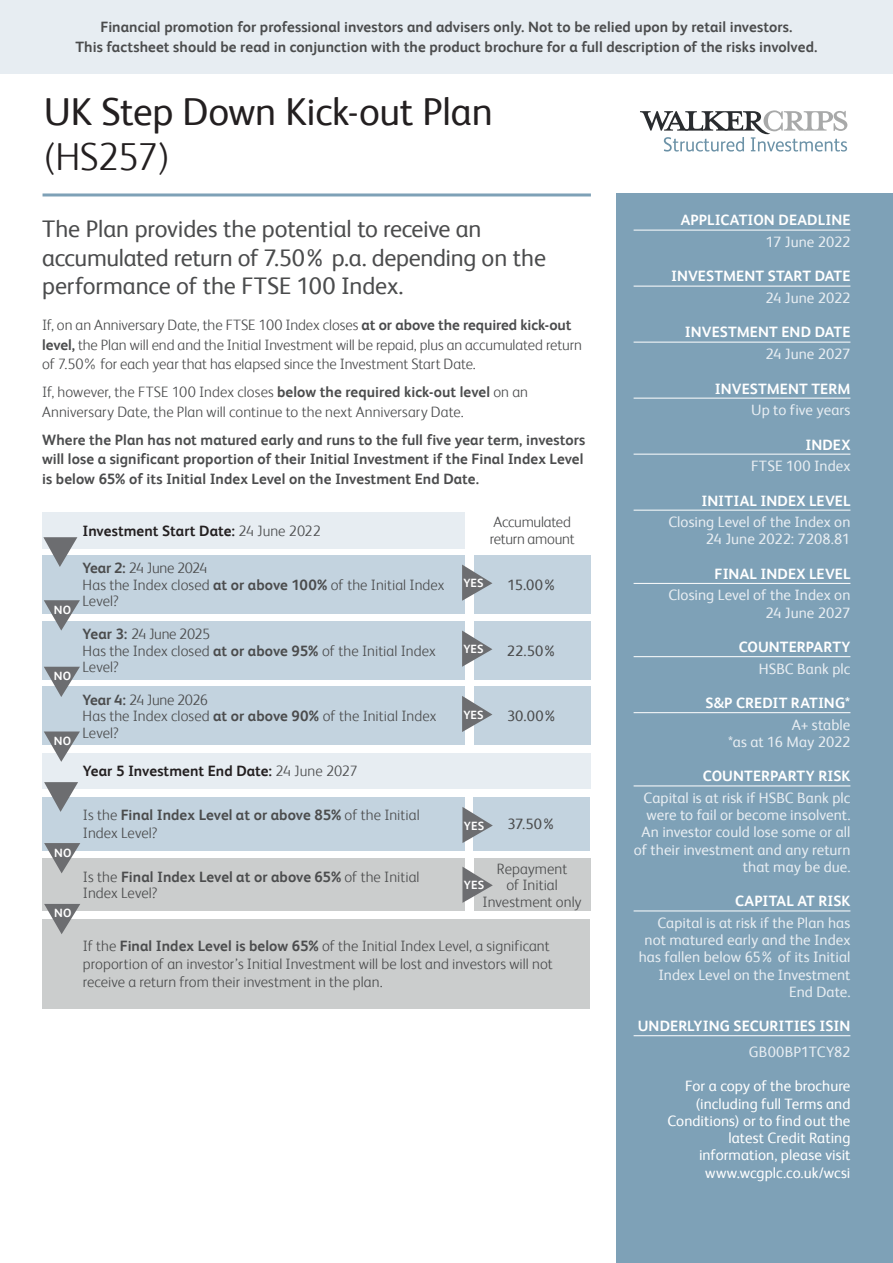
<style>
.page{position:relative;width:893px;height:1263px;background:#fff}
.page>*{position:absolute;margin:0;border:0;box-sizing:border-box;transform-origin:0 0}
.t1{font:39px "FS Albert";letter-spacing:-.005em;color:#231f20}
.t2{font:300 39px "FS Albert";letter-spacing:-.025em;color:#231f20}
.Introductory_paragra{font:24px/28.5px "FS Albert";letter-spacing:-.01em;color:#4b4c4d}
.Main_body_text{font:300 15px/16.5px "FS Albert";color:#4b4c4d}
.Summary_text{font:15px/17.2px "FS Albert";letter-spacing:.005em;color:#e7edf2;text-align:right}
.Main_body_text-2{font:700 15px/19.5px "FS Albert";letter-spacing:.005em;color:#4b4c4d}
.Summary_heading{font:700 15px "FS Albert";letter-spacing:.005em;color:#fff}
.Summary_text-2{font:15px/17.2px "FS Albert";letter-spacing:.005em;color:#fff;text-align:right}
.Main_body_text-3{font:700 15px "FS Albert";color:#231f20}
.Main_body_text-4{font:300 15px "FS Albert";letter-spacing:-.02em;color:#4b4c4d}
.Main_body_text-5{font:15px "FS Albert";letter-spacing:.005em;color:#4b4c4d}
.Main_body_text-6{font:700 12px "FS Albert";letter-spacing:.015em;color:#fff}
.s1{font-weight:700}
.s2{font-weight:300;color:#4b4c4d}
</style>
<div class="page">
<div style="left:617px;top:193px;width:276px;height:1070px;background:#7ea1b7"></div>
<hr style="left:634px;top:230px;width:216px;height:1px;background:#fff">
<hr style="left:634px;top:286px;width:216px;height:1px;background:#fff">
<hr style="left:634px;top:342px;width:216px;height:1px;background:#fff">
<hr style="left:634px;top:398px;width:216px;height:1px;background:#fff">
<hr style="left:634px;top:454px;width:216px;height:1px;background:#fff">
<hr style="left:634px;top:510px;width:216px;height:1px;background:#fff">
<hr style="left:634px;top:583px;width:216px;height:1px;background:#fff">
<hr style="left:634px;top:656px;width:216px;height:1px;background:#fff">
<hr style="left:634px;top:712px;width:216px;height:1px;background:#fff">
<hr style="left:634px;top:785px;width:216px;height:1px;background:#fff">
<hr style="left:634px;top:910px;width:216px;height:1px;background:#fff">
<hr style="left:634px;top:1035px;width:216px;height:1px;background:#fff">
<div style="left:43px;top:753px;width:548px;height:35px;background:#e7edf2"></div>
<div style="left:474px;top:859px;width:116px;height:52px;background:#cbcdcd"></div>
<div style="left:43px;top:859px;width:422px;height:52px;background:#cbcdcd"></div>
<svg style="left:462px;top:867px;width:31px;height:36px"></svg>
<div style="left:474px;top:797px;width:116px;height:54px;background:#c3d3df"></div>
<div style="left:43px;top:797px;width:422px;height:54px;background:#c3d3df"></div>
<svg style="left:462px;top:807px;width:31px;height:36px"></svg>
<div style="left:474px;top:621px;width:116px;height:59px;background:#c3d3df"></div>
<div style="left:42px;top:621px;width:423px;height:59px;background:#c3d3df"></div>
<svg style="left:462px;top:630px;width:30px;height:37px"></svg>
<div style="left:474px;top:555px;width:116px;height:59px;background:#c3d3df"></div>
<div style="left:42px;top:555px;width:423px;height:59px;background:#c3d3df"></div>
<svg style="left:462px;top:564px;width:30px;height:37px"></svg>
<div style="left:43px;top:919px;width:547px;height:89px;background:#cbcdcd"></div>
<div style="left:42px;top:512px;width:423px;height:37px;background:#e7edf2"></div>
<svg style="left:44px;top:600px;width:36px;height:31px"></svg>
<svg style="left:44px;top:843px;width:36px;height:30px"></svg>
<svg style="left:44px;top:904px;width:36px;height:30px"></svg>
<svg style="left:44px;top:782px;width:34px;height:30px"></svg>
<div style="left:0;top:0;width:893px;height:73px;background:#e7edf2"></div>
<hr style="left:43px;top:193px;width:548px;height:3px;background:#7ea1b7">
<svg style="left:640px;top:110px;width:207px;height:42px"></svg>
<svg style="left:43px;top:537px;width:34px;height:30px"></svg>
<div style="left:474px;top:686px;width:116px;height:59px;background:#c3d3df"></div>
<div style="left:42px;top:686px;width:423px;height:59px;background:#c3d3df"></div>
<svg style="left:462px;top:696px;width:30px;height:36px"></svg>
<svg style="left:44px;top:731px;width:36px;height:31px"></svg>
<svg style="left:44px;top:667px;width:36px;height:30px"></svg>
<p class="Main_body_text-2" style="left:75px;top:17px;width:743px;text-align:center">Financial promotion for professional investors and advisers only. Not to be relied upon by retail investors.<br>This factsheet should be read in conjunction with the product brochure for a full description of the risks involved.</p>
<p class="t1" style="left:44px;top:89px;width:450px">UK Step Down Kick-out Plan</p>
<p class="t2" style="left:44px;top:134px;width:127px">(HS257)</p>
<p class="Introductory_paragra" style="left:42px;top:215px;width:505px">The Plan provides the potential to receive an accumulated return of 7.50% p.a. depending on the performance of the FTSE 100 Index.</p>
<p class="Main_body_text" style="left:42px;top:315px;width:541px;line-height:19.5px">If, on an Anniversary Date, the FTSE 100 Index closes <span class="s1">at or above the required kick-out level,</span> the Plan will end and the Initial Investment will be repaid, plus an accumulated return of 7.50% for each year that has elapsed since the Investment Start Date.</p>
<p class="Main_body_text" style="left:42px;top:382px;width:487px;line-height:19.5px">If, however, the FTSE 100 Index closes <span class="s1">below the required kick-out level</span> on an<br>Anniversary Date, the Plan will continue to the next Anniversary Date.</p>
<p class="Main_body_text-2" style="left:42px;top:430px;width:545px">Where the Plan has not matured early and runs to the full five year term, investors will lose a significant proportion of their Initial Investment if the Final Index Level is below 65% of its Initial Index Level on the Investment End Date.</p>
<p class="Main_body_text-6" style="left:54px;top:603px;width:19px">NO</p>
<p class="Main_body_text-6" style="left:54px;top:669px;width:19px">NO</p>
<p class="Main_body_text-6" style="left:54px;top:734px;width:19px">NO</p>
<p class="Main_body_text-3" style="left:83px;top:522px;width:240px">Investment Start Date: <span class="s2">24 June 2022</span></p>
<p class="Main_body_text" style="left:493px;top:514px;width:79px">Accumulated</p>
<p class="Main_body_text" style="left:490px;top:530px;width:86px">return amount</p>
<p class="Main_body_text-4" style="left:83px;top:560px;width:126px"><span class="s1">Year 2:</span> 24 June 2024</p>
<p class="Main_body_text" style="left:83px;top:576px;width:363px">Has the Index closed <span class="s1">at or above 100%</span> of the Initial Index<br>Level?</p>
<p class="Main_body_text-6" style="left:463px;top:576px;width:22px">YES</p>
<p class="Main_body_text-4" style="left:83px;top:625px;width:129px"><span class="s1">Year 3:</span> 24 June 2025</p>
<p class="Main_body_text" style="left:83px;top:642px;width:355px">Has the Index closed <span class="s1">at or above 95%</span> of the Initial Index<br>Level?</p>
<p class="Main_body_text-6" style="left:463px;top:642px;width:22px">YES</p>
<p class="Main_body_text-4" style="left:83px;top:691px;width:127px"><span class="s1">Year 4:</span> 24 June 2026</p>
<p class="Main_body_text" style="left:83px;top:708px;width:355px">Has the Index closed <span class="s1">at or above 90%</span> of the Initial Index<br>Level?</p>
<p class="Main_body_text-6" style="left:463px;top:707px;width:22px">YES</p>
<p class="Main_body_text-3" style="left:83px;top:762px;width:276px">Year 5 Investment End Date: <span class="s2">24 June 2027</span></p>
<p class="Main_body_text-5" style="left:507px;top:576px;width:51px">15.00%</p>
<p class="Main_body_text-5" style="left:507px;top:642px;width:52px">22.50%</p>
<p class="Main_body_text-5" style="left:507px;top:707px;width:52px">30.00%</p>
<p class="Main_body_text-6" style="left:54px;top:845px;width:19px">NO</p>
<p class="Main_body_text-6" style="left:54px;top:906px;width:19px">NO</p>
<p class="Main_body_text" style="left:83px;top:806px;width:338px;line-height:18px">Is the <span class="s1">Final Index Level at or above 85%</span> of the Initial<br>Index Level?</p>
<p class="Main_body_text-6" style="left:464px;top:818px;width:22px">YES</p>
<p class="Main_body_text-5" style="left:507px;top:815px;width:50px">37.50%</p>
<p class="Main_body_text" style="left:483px;top:860px;width:100px;text-align:center">Repayment<br>of Initial<br>Investment only</p>
<p class="Main_body_text" style="left:83px;top:868px;width:338px">Is the <span class="s1">Final Index Level at or above 65%</span> of the Initial<br>Index Level?</p>
<p class="Main_body_text-6" style="left:464px;top:878px;width:22px">YES</p>
<p class="Main_body_text" style="left:83px;top:937px;width:471px;line-height:18px">If the <span class="s1">Final Index Level is below 65%</span> of the Initial Index Level, a significant proportion of an investor’s Initial Investment will be lost and investors will not receive a return from their investment in the plan.</p>
<p class="Summary_heading" style="left:681px;top:212px;width:171px">APPLICATION DEADLINE</p>
<p class="Summary_text" style="left:766px;top:233px;width:86px">17 June 2022</p>
<p class="Summary_heading" style="left:671px;top:268px;width:181px">INVESTMENT START DATE</p>
<p class="Summary_text" style="left:765px;top:289px;width:87px">24 June 2022</p>
<p class="Summary_heading" style="left:685px;top:324px;width:167px">INVESTMENT END DATE</p>
<p class="Summary_text" style="left:765px;top:345px;width:87px">24 June 2027</p>
<p class="Summary_heading" style="left:715px;top:380px;width:137px">INVESTMENT TERM</p>
<p class="Summary_text" style="left:751px;top:401px;width:101px">Up to five years</p>
<p class="Summary_heading" style="left:805px;top:436px;width:46px">INDEX</p>
<p class="Summary_text" style="left:751px;top:457px;width:101px">FTSE 100 Index</p>
<p class="Summary_heading" style="left:701px;top:492px;width:150px">INITIAL INDEX LEVEL</p>
<p class="Summary_text" style="left:668px;top:513px;width:184px">Closing Level of the Index on<br>24 June 2022: 7208.81</p>
<p class="Summary_heading" style="left:715px;top:565px;width:137px">FINAL INDEX LEVEL</p>
<p class="Summary_text" style="left:668px;top:586px;width:184px">Closing Level of the Index on<br>24 June 2027</p>
<p class="Summary_heading" style="left:739px;top:638px;width:113px">COUNTERPARTY</p>
<p class="Summary_text" style="left:759px;top:660px;width:93px">HSBC Bank plc</p>
<p class="Summary_heading" style="left:705px;top:694px;width:146px">S&amp;P CREDIT RATING*</p>
<p class="Summary_text" style="left:728px;top:716px;width:124px">A+ stable<br>*as at 16 May 2022</p>
<p class="Summary_heading" style="left:703px;top:767px;width:149px">COUNTERPARTY RISK</p>
<p class="Summary_text" style="left:634px;top:789px;width:218px">Capital is at risk if HSBC Bank plc were to fail or become insolvent.<br>An investor could lose some or all of their investment and any return that may be due.</p>
<p class="Summary_heading" style="left:735px;top:892px;width:117px">CAPITAL AT RISK</p>
<p class="Summary_text" style="left:639px;top:914px;width:213px">Capital is at risk if the Plan has not matured early and the Index has fallen below 65% of its Initial<br>Index Level on the Investment<br>End Date.</p>
<p class="Summary_heading" style="left:638px;top:1017px;width:214px">UNDERLYING SECURITIES ISIN</p>
<p class="Summary_text" style="left:749px;top:1043px;width:103px">GB00BP1TCY82</p>
<p class="Summary_text-2" style="left:667px;top:1077px;width:184px">For a copy of the brochure (including full Terms and<br>Conditions) or to find out the latest Credit Rating information, please visit www.wcgplc.co.uk/wcsi</p>
</div>
